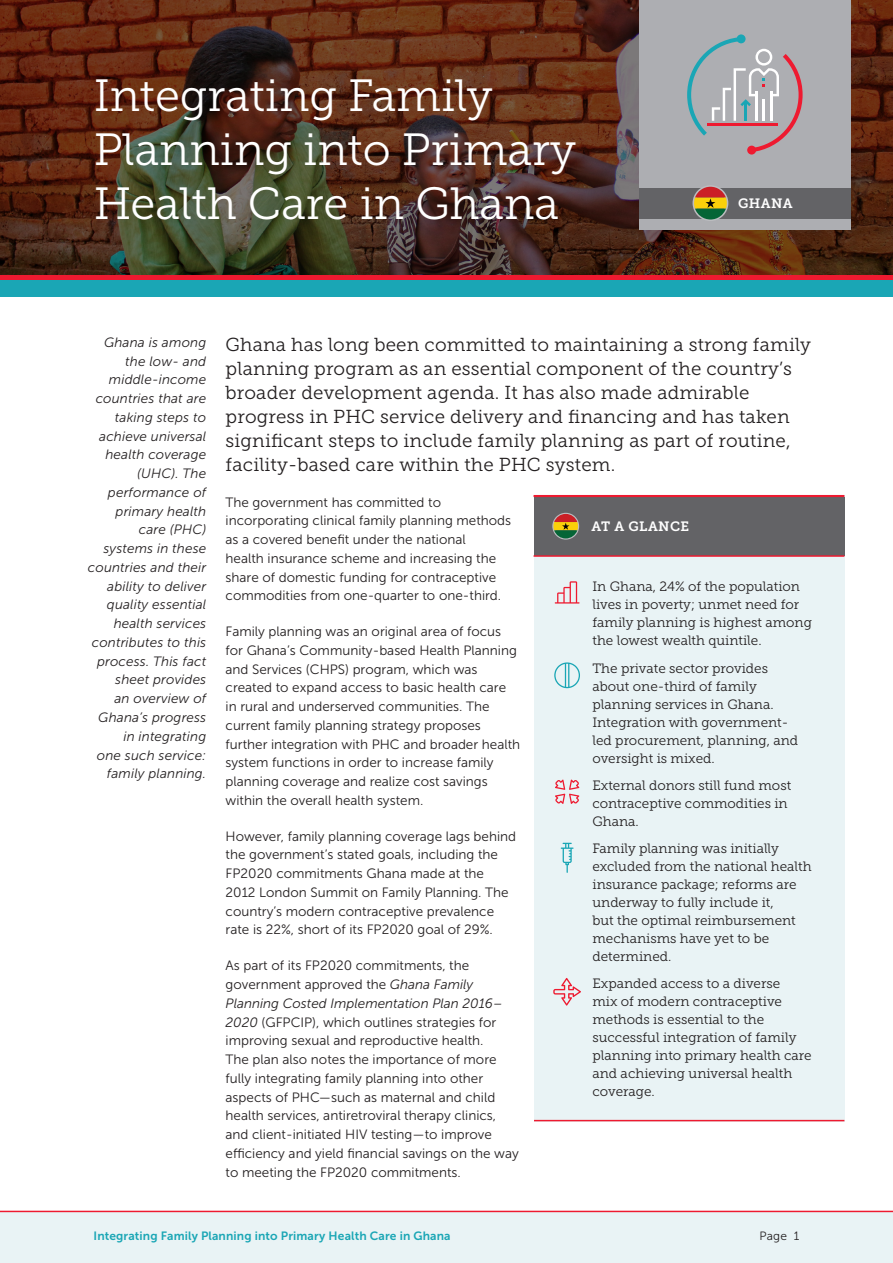
<style>
.page{position:relative;width:893px;height:1263px;background:#fff}
.page>*{position:absolute;margin:0;border:0;box-sizing:border-box;transform-origin:0 0}
.t1{font:45px/54px "Museo Slab 300";color:#fff}
.intro_paragraph{font:18.75px/24px "Museo Slab 300";letter-spacing:.01em;color:#231f20}
.body_text{font:13.5px/18.8px "Museo Sans 300";color:#231f20}
.Callout_box_body{font:13.5px/18px "Museo Slab 300";color:#231f20}
.intro_paragraph-2{font:italic 13.5px/18.8px "Museo Sans 300";letter-spacing:.01em;color:#231f20;text-align:right}
.Bullets{font:13.5px/18px "Museo Slab 300";color:#231f20}
.t2{font:13.5px "Museo Slab 700";letter-spacing:.03em;color:#fff}
.t3{font:12px "Museo Sans 700";letter-spacing:.01em;color:#1aa6b5}
.t4{font:12px "Museo Sans 300";color:#231f20}
.s1{font-style:italic}
</style>
<div class="page">
<div style="left:0;top:1212px;width:893px;height:51px;background:#e9f3f5"></div>
<hr style="left:0;top:1211px;width:893px;height:1px;background:#ee1a30">
<svg style="left:0;top:0;width:893px;height:276px;background:#532e1c"></svg>
<div style="left:0;top:280px;width:893px;height:17px;background:#1aa6b5"></div>
<hr style="left:0;top:276px;width:893px;height:4px;background:#ee1a30">
<div style="left:639px;top:0;width:211px;height:230px;background:#adaeb2"></div>
<svg style="left:687px;top:37px;width:116px;height:115px"></svg>
<div style="left:737px;top:34px;width:9px;height:9px;background:#1aa6b5;border-radius:50%"></div>
<div style="left:747px;top:146px;width:9px;height:9px;background:#ee1a30;border-radius:50%"></div>
<div style="left:639px;top:188px;width:211px;height:30px;background:#636366"></div>
<svg style="left:693px;top:185px;width:35px;height:36px"></svg>
<div style="left:534px;top:495px;width:310px;height:626px;background:#e9f3f5"></div>
<div style="left:534px;top:497px;width:310px;height:58px;background:#636366"></div>
<svg style="left:555px;top:581px;width:24px;height:22px"></svg>
<svg style="left:554px;top:662px;width:26px;height:26px"></svg>
<svg style="left:555px;top:779px;width:24px;height:25px"></svg>
<svg style="left:561px;top:843px;width:13px;height:30px"></svg>
<svg style="left:553px;top:978px;width:28px;height:28px"></svg>
<svg style="left:552px;top:513px;width:27px;height:27px"></svg>
<hr style="left:534px;top:555px;width:310px;height:2px;background:#ee1a30">
<hr style="left:534px;top:495px;width:310px;height:2px;background:#ee1a30">
<hr style="left:534px;top:1120px;width:310px;height:1px;background:#ee1a30">
<p class="t1" style="left:94px;top:69px;width:484px">Integrating Family<br>Planning into Primary<br>Health Care in Ghana</p>
<p class="t2" style="left:738px;top:196px;width:56px">GHANA</p>
<p class="intro_paragraph-2" style="left:88px;top:333px;width:120px">Ghana is among the low- and middle-income countries that are taking steps to achieve universal health coverage (UHC). The performance of primary health care (PHC) systems in these countries and their ability to deliver quality essential health services contributes to this process. This fact sheet provides<br>an overview of<br>Ghana’s progress in integrating<br>one such service: family planning.</p>
<p class="intro_paragraph" style="left:226px;top:333px;width:587px">Ghana has long been committed to maintaining a strong family planning program as an essential component of the country’s broader development agenda. It has also made admirable progress in PHC service delivery and financing and has taken significant steps to include family planning as part of routine, facility-based care within the PHC system.</p>
<p class="body_text" style="left:226px;top:493px;width:287px">The government has committed to incorporating clinical family planning methods as a covered benefit under the national<br>health insurance scheme and increasing the share of domestic funding for contraceptive commodities from one-quarter to one-third.</p>
<p class="body_text" style="left:226px;top:622px;width:296px">Family planning was an original area of focus for Ghana’s Community-based Health Planning and Services (CHPS) program, which was created to expand access to basic health care in rural and underserved communities. The current family planning strategy proposes further integration with PHC and broader health system functions in order to increase family planning coverage and realize cost savings within the overall health system.</p>
<p class="body_text" style="left:226px;top:827px;width:292px">However, family planning coverage lags behind the government’s stated goals, including the FP2020 commitments Ghana made at the 2012 London Summit on Family Planning. The country’s modern contraceptive prevalence rate is 22%, short of its FP2020 goal of 29%.</p>
<p class="body_text" style="left:226px;top:956px;width:295px">As part of its FP2020 commitments, the government approved the <span class="s1">Ghana Family Planning Costed Implementation Plan 2016– 2020</span> (GFPCIP), which outlines strategies for improving sexual and reproductive health.<br>The plan also notes the importance of more fully integrating family planning into other aspects of PHC—such as maternal and child health services, antiretroviral therapy clinics, and client-initiated HIV testing—to improve efficiency and yield financial savings on the way to meeting the FP2020 commitments.</p>
<p class="t2" style="left:592px;top:519px;width:99px">AT A GLANCE</p>
<p class="Bullets" style="left:592px;top:578px;width:221px">In Ghana, 24% of the population lives in poverty; unmet need for family planning is highest among the lowest wealth quintile.</p>
<p class="Callout_box_body" style="left:592px;top:659px;width:207px">The private sector provides about one-third of family planning services in Ghana.<br>Integration with government&shy;led procurement, planning, and oversight is mixed.</p>
<p class="Callout_box_body" style="left:592px;top:776px;width:200px">External donors still fund most contraceptive commodities in<br>Ghana.</p>
<p class="Callout_box_body" style="left:592px;top:839px;width:221px">Family planning was initially excluded from the national health insurance package; reforms are underway to fully include it,<br>but the optimal reimbursement mechanisms have yet to be determined.</p>
<p class="Callout_box_body" style="left:592px;top:974px;width:221px">Expanded access to a diverse<br>mix of modern contraceptive methods is essential to the successful integration of family planning into primary health care and achieving universal health coverage.</p>
<p class="t3" style="left:94px;top:1229px;width:359px">Integrating Family Planning into Primary Health Care in Ghana</p>
<p class="t4" style="left:760px;top:1230px;width:41px">Page 1</p>
</div>
